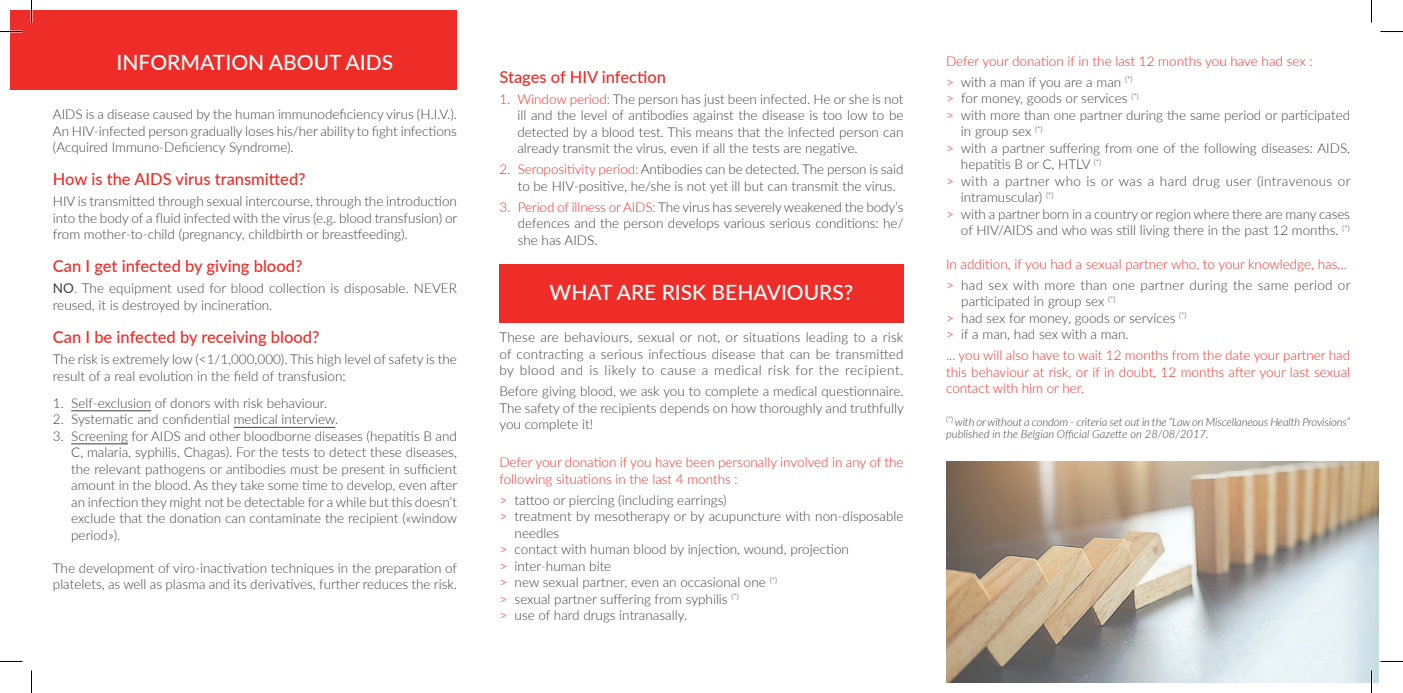
<style>
.page{position:relative;width:1403px;height:693px;background:#fff}
.page>*{position:absolute;margin:0;border:0;box-sizing:border-box;transform-origin:0 0}
.t1{font:500 21px "Lato";color:#fff}
.t2{font:500 16.5px "Lato";color:#ee2d28}
.t3{font:300 13.5px/16.5px "Lato";color:#3e3e3f;text-align:justify}
.t4{font:300 13.5px/16.5px "Lato";color:#ee2d28}
.t5{font:300 13.5px "Lato";letter-spacing:.025em;color:#3e3e3f}
.t6{font:italic 300 11.25px/12px "Lato";letter-spacing:-.01em;color:#3e3e3f}
.s1{font-weight:400}
.s2{color:#ee2d28}
.s3{color:#3e3e3f}
</style>
<div class="page">
<div style="left:499px;top:264px;width:404px;height:59px;background:#ee2d28"></div>
<div style="left:10px;top:10px;width:447px;height:80px;background:#ee2d28"></div>
<hr style="left:71px;top:410px;width:80px;height:1px;background:#3e3e3f">
<hr style="left:234px;top:427px;width:101px;height:1px;background:#3e3e3f">
<hr style="left:71px;top:443px;width:57px;height:1px;background:#3e3e3f">
<img style="left:946px;top:461px;width:432px;height:221px">
<hr style="left:1370px;top:670px;width:2px;height:22px;background:#fff">
<svg style="left:0;top:31px;width:22px;height:1px"></svg>
<svg style="left:1380px;top:31px;width:22px;height:1px"></svg>
<svg style="left:0;top:661px;width:22px;height:1px"></svg>
<svg style="left:1380px;top:661px;width:22px;height:1px"></svg>
<svg style="left:31px;top:0;width:1px;height:23px"></svg>
<svg style="left:31px;top:670px;width:1px;height:22px"></svg>
<svg style="left:1371px;top:0;width:1px;height:23px"></svg>
<svg style="left:1371px;top:670px;width:1px;height:22px"></svg>
<h1 class="t1" style="left:117px;top:47px;width:278px">INFORMATION ABOUT AIDS</h1>
<p class="t3" style="left:53px;top:106px;width:405px">AIDS is a disease caused by the human immunodeficiency virus (H.I.V.).<br>An HIV-infected person gradually loses his/her ability to fight infections (Acquired Immuno-Deficiency Syndrome).</p>
<p class="t2" style="left:53px;top:167px;width:254px">How is the AIDS virus transmitted?</p>
<p class="t3" style="left:53px;top:193px;width:406px">HIV is transmitted through sexual intercourse, through the introduction into the body of a fluid infected with the virus (e.g. blood transfusion) or from mother-to-child (pregnancy, childbirth or breastfeeding).</p>
<p class="t2" style="left:53px;top:254px;width:251px">Can I get infected by giving blood?</p>
<p class="t3" style="left:53px;top:280px;width:405px"><span class="s1">NO</span>. The equipment used for blood collection is disposable. NEVER reused, it is destroyed by incineration.</p>
<p class="t2" style="left:53px;top:325px;width:268px">Can I be infected by receiving blood?</p>
<p class="t3" style="left:53px;top:350px;width:405px">The risk is extremely low (&lt;1/1,000,000). This high level of safety is the result of a real evolution in the field of transfusion:</p>
<p class="t3" style="left:53px;top:394px;width:276px">1. Self-exclusion of donors with risk behaviour.</p>
<p class="t3" style="left:53px;top:410px;width:287px">2. Systematic and confidential medical interview.</p>
<p class="t3" style="left:71px;top:427px;width:387px;text-indent:-18px">3. Screening for AIDS and other bloodborne diseases (hepatitis B and C, malaria, syphilis, Chagas). For the tests to detect these diseases, the relevant pathogens or antibodies must be present in sufficient amount in the blood. As they take some time to develop, even after an infection they might not be detectable for a while but this doesn’t exclude that the donation can contaminate the recipient («window period»).</p>
<p class="t3" style="left:53px;top:559px;width:406px">The development of viro-inactivation techniques in the preparation of platelets, as well as plasma and its derivatives, further reduces the risk.</p>
<p class="t2" style="left:499px;top:65px;width:168px">Stages of HIV infection</p>
<p class="t3" style="left:517px;top:90px;width:387px;text-indent:-18px"><span class="s2">1. Window period:</span> The person has just been infected. He or she is not ill and the level of antibodies against the disease is too low to be detected by a blood test. This means that the infected person can already transmit the virus, even if all the tests are negative.</p>
<p class="t3" style="left:518px;top:160px;width:387px;text-indent:-18px"><span class="s2">2. Seropositivity period:</span> Antibodies can be detected. The person is said to be HIV-positive, he/she is not yet ill but can transmit the virus.</p>
<p class="t3" style="left:518px;top:198px;width:387px;text-indent:-18px"><span class="s2">3. Period of illness or AIDS:</span> The virus has severely weakened the body’s defences and the person develops various serious conditions: he/ she has AIDS.</p>
<h1 class="t1" style="left:549px;top:277px;width:305px">WHAT ARE RISK BEHAVIOURS?</h1>
<p class="t3" style="left:499px;top:328px;width:405px">These are behaviours, sexual or not, or situations leading to a risk of contracting a serious infectious disease that can be transmitted by blood and is likely to cause a medical risk for the recipient.</p>
<p class="t3" style="left:499px;top:382px;width:406px">Before giving blood, we ask you to complete a medical questionnaire.<br>The safety of the recipients depends on how thoroughly and truthfully you complete it!</p>
<p class="t4" style="left:499px;top:453px;width:405px">Defer your donation if you have been personally involved in any of the following situations in the last 4 months :</p>
<p class="t3" style="left:499px;top:490px;width:229px"><span class="s2">&gt;</span> tattoo or piercing (including earrings)</p>
<p class="t3" style="left:499px;top:507px;width:405px"><span class="s2">&gt;</span> treatment by mesotherapy or by acupuncture with non-disposable</p>
<p class="t3" style="left:514px;top:523px;width:46px">needles</p>
<p class="t3" style="left:499px;top:540px;width:351px"><span class="s2">&gt;</span> contact with human blood by injection, wound, projection</p>
<p class="t3" style="left:499px;top:556px;width:113px"><span class="s2">&gt;</span> inter-human bite</p>
<p class="t3" style="left:499px;top:573px;width:279px"><span class="s2">&gt;</span> new sexual partner, even an occasional one <sup>(*)</sup></p>
<p class="t3" style="left:499px;top:589px;width:241px"><span class="s2">&gt;</span> sexual partner suffering from syphilis <sup>(*)</sup></p>
<p class="t3" style="left:499px;top:606px;width:189px"><span class="s2">&gt;</span> use of hard drugs intranasally.</p>
<p class="t4" style="left:946px;top:50px;width:368px;line-height:21px">Defer your donation if in the last 12 months you have had sex : &gt; <span class="s3">with a man if you are a man</span> <sup>(*)</sup></p>
<p class="t3" style="left:946px;top:90px;width:194px"><span class="s2">&gt;</span> for money, goods or services <sup>(*)</sup></p>
<p class="t3" style="left:946px;top:106px;width:405px"><span class="s2">&gt;</span> with more than one partner during the same period or participated</p>
<p class="t3" style="left:961px;top:123px;width:83px">in group sex <sup>(*)</sup></p>
<p class="t3" style="left:946px;top:139px;width:405px"><span class="s2">&gt;</span> with a partner suffering from one of the following diseases: AIDS,</p>
<p class="t3" style="left:961px;top:156px;width:142px">hepatitis B or C, HTLV <sup>(*)</sup></p>
<p class="t5" style="left:946px;top:172px;width:406px"><span class="s2">&gt;</span> with a partner who is or was a hard drug user (intravenous or</p>
<p class="t3" style="left:961px;top:189px;width:94px">intramuscular) <sup>(*)</sup></p>
<p class="t3" style="left:946px;top:205px;width:405px"><span class="s2">&gt;</span> with a partner born in a country or region where there are many cases</p>
<p class="t3" style="left:961px;top:222px;width:390px">of HIV/AIDS and who was still living there in the past 12 months. <sup>(*)</sup></p>
<p class="t4" style="left:946px;top:252px;width:406px;line-height:21px">In addition, if you had a sexual partner who, to your knowledge, has... &gt; <span class="s3">had sex with more than one partner during the same period or</span></p>
<p class="t3" style="left:946px;top:292px;width:242px;text-align:left;text-indent:15px">participated in group sex <sup>(*)<br></sup><span class="s2">&gt;</span> had sex for money, goods or services <sup>(*) </sup><span class="s2">&gt;</span> if a man, had sex with a man.</p>
<p class="t4" style="left:946px;top:346px;width:405px;text-align:justify">... you will also have to wait 12 months from the date your partner had this behaviour at risk, or if in doubt, 12 months after your last sexual contact with him or her.</p>
<p class="t6" style="left:946px;top:415px;width:405px"><sup>(*)</sup> with or without a condom - criteria set out in the “Law on Miscellaneous Health Provisions” published in the Belgian Official Gazette on 28/08/2017.</p>
</div>
